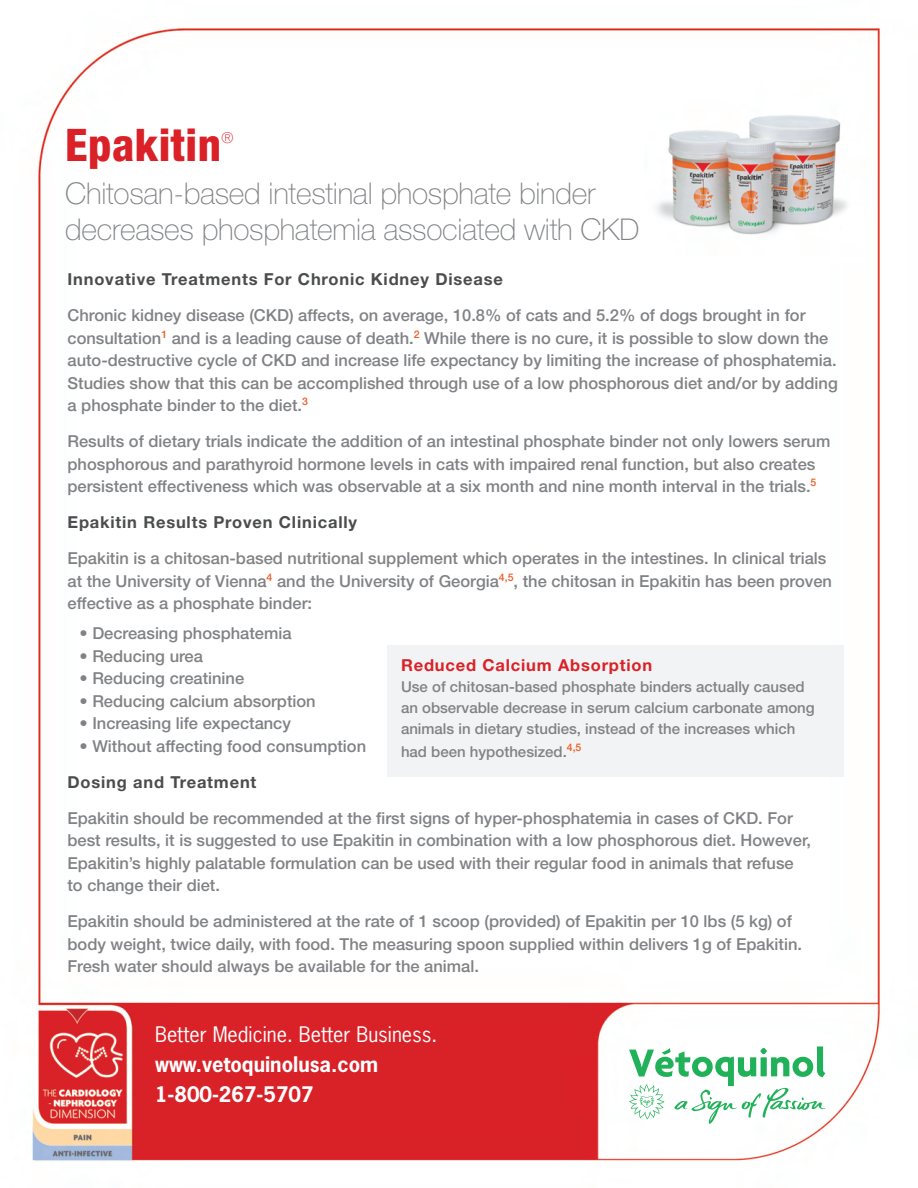
<style>
.page{position:relative;width:918px;height:1188px;background:#fff}
.page>*{position:absolute;margin:0;border:0;box-sizing:border-box;transform-origin:0 0}
.t1{font:800 condensed 45px "Helvetica Neue";letter-spacing:.01em;color:#da2128}
.t2{font:100 30px/36px "Helvetica Neue";letter-spacing:-.01em;color:#808285}
.t3{font:700 20.1px/30.3px "News Gothic Std";color:#fff}
.t4{font:20.1px "News Gothic Std";color:#fff}
.t5{font:500 16.5px/22.5px "Helvetica Neue";color:#808285}
.t6{font:700 16.5px "Helvetica Neue";letter-spacing:.05em;color:#4b4c4d}
.t7{font:700 16.5px "Helvetica Neue";letter-spacing:.05em;color:#da2128}
.t8{font:500 15px/21px "Helvetica Neue";color:#808285}
.t9{font:100 15px "Helvetica Neue";color:#da2128}
</style>
<div class="page">
<img style="left:32px;top:28px;width:848px;height:1133px">
<div style="left:387px;top:645px;width:456px;height:132px;background:#f2f3f4"></div>
<svg style="left:629px;top:1046px;width:197px;height:78px"></svg>
<img style="left:645px;top:71px;width:223px;height:191px">
<h1 class="t1" style="left:65px;top:117px;width:157px">Epakitin</h1>
<p class="t9" style="left:221px;top:129px;width:13px">®</p>
<h2 class="t2" style="left:65px;top:175px;width:576px">Chitosan-based intestinal phosphate binder decreases phosphatemia associated with CKD</h2>
<p class="t6" style="left:68px;top:269px;width:437px">Innovative Treatments For Chronic Kidney Disease</p>
<p class="t5" style="left:68px;top:304px;width:772px">Chronic kidney disease (CKD) affects, on average, 10.8% of cats and 5.2% of dogs brought in for consultation<sup>1</sup> and is a leading cause of death.<sup>2</sup> While there is no cure, it is possible to slow down the auto-destructive cycle of CKD and increase life expectancy by limiting the increase of phosphatemia.<br>Studies show that this can be accomplished through use of a low phosphorous diet and/or by adding a phosphate binder to the diet.<sup>3</sup></p>
<p class="t5" style="left:68px;top:430px;width:764px">Results of dietary trials indicate the addition of an intestinal phosphate binder not only lowers serum phosphorous and parathyroid hormone levels in cats with impaired renal function, but also creates persistent effectiveness which was observable at a six month and nine month interval in the trials.<sup>5</sup></p>
<p class="t6" style="left:68px;top:512px;width:291px">Epakitin Results Proven Clinically</p>
<p class="t5" style="left:68px;top:547px;width:766px">Epakitin is a chitosan-based nutritional supplement which operates in the intestines. In clinical trials at the University of Vienna<sup>4</sup> and the University of Georgia<sup>4,5</sup>, the chitosan in Epakitin has been proven effective as a phosphate binder:</p>
<p class="t5" style="left:79px;top:622px;width:214px">• Decreasing phosphatemia</p>
<p class="t5" style="left:79px;top:645px;width:125px">• Reducing urea</p>
<p class="t5" style="left:80px;top:667px;width:166px">• Reducing creatinine</p>
<p class="t5" style="left:80px;top:690px;width:238px">• Reducing calcium absorption</p>
<p class="t5" style="left:80px;top:712px;width:213px">• Increasing life expectancy</p>
<p class="t5" style="left:80px;top:735px;width:288px">• Without affecting food consumption</p>
<p class="t6" style="left:68px;top:772px;width:190px">Dosing and Treatment</p>
<p class="t5" style="left:68px;top:807px;width:745px">Epakitin should be recommended at the first signs of hyper-phosphatemia in cases of CKD. For best results, it is suggested to use Epakitin in combination with a low phosphorous diet. However, Epakitin’s highly palatable formulation can be used with their regular food in animals that refuse to change their diet.</p>
<p class="t5" style="left:68px;top:910px;width:736px">Epakitin should be administered at the rate of 1 scoop (provided) of Epakitin per 10 lbs (5 kg) of body weight, twice daily, with food. The measuring spoon supplied within delivers 1g of Epakitin.<br>Fresh water should always be available for the animal.</p>
<p class="t7" style="left:401px;top:655px;width:253px">Reduced Calcium Absorption</p>
<p class="t8" style="left:401px;top:676px;width:415px">Use of chitosan-based phosphate binders actually caused an observable decrease in serum calcium carbonate among animals in dietary studies, instead of the increases which</p>
<p class="t8" style="left:401px;top:741px;width:182px">had been hypothesized.<sup>4,5</sup></p>
<p class="t4" style="left:155px;top:1021px;width:284px">Better Medicine. Better Business.</p>
<p class="t3" style="left:155px;top:1049px;width:225px">www.vetoquinolusa.com<br>1-800-267-5707</p>
</div>
